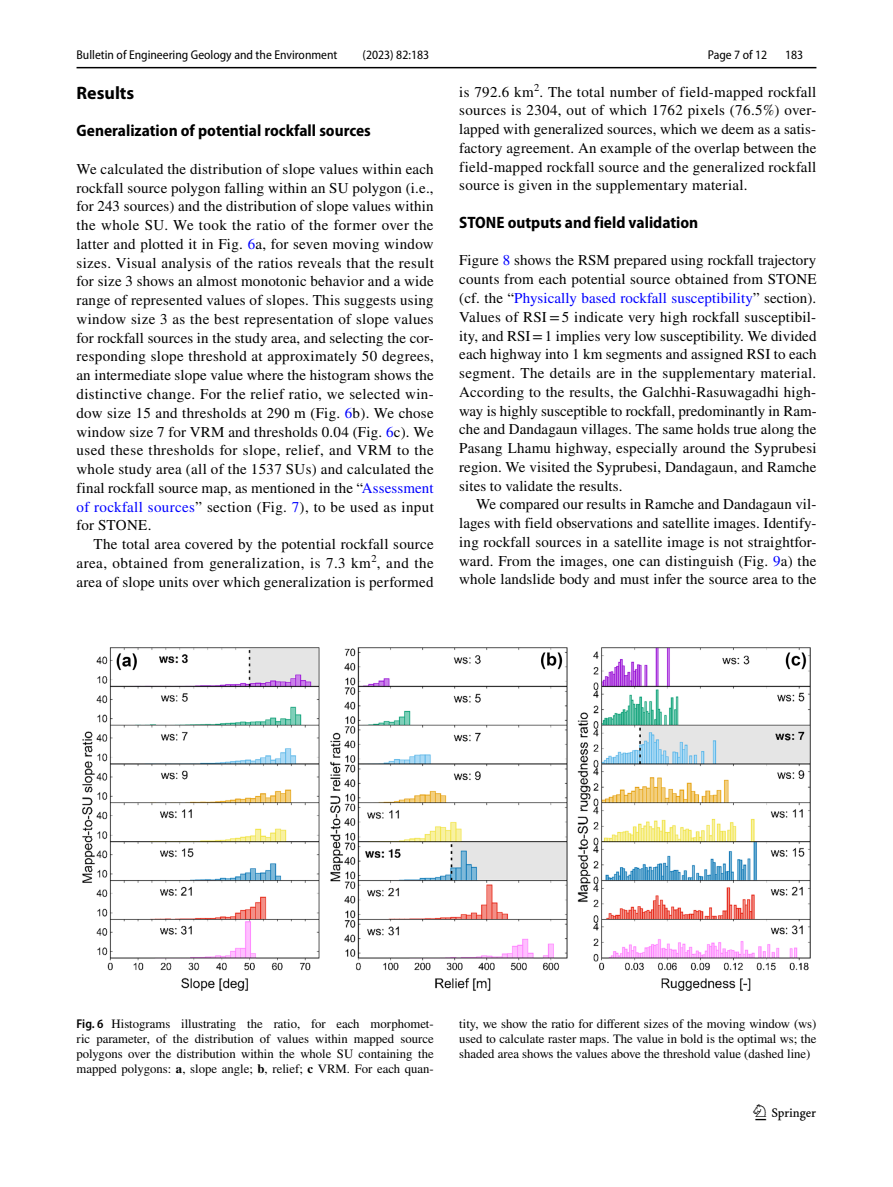
<style>
.page{position:relative;width:893px;height:1187px;background:#fff}
.page>*{position:absolute;margin:0;border:0;box-sizing:border-box;transform-origin:0 0}
.t1{font:22.5px "Springnew Regular 3";color:#000}
.t2{font:700 18px "Myriad Pro";color:#000}
.t3{font:700 semi-condensed 16.5px "Myriad Pro";color:#000}
.t4{font:15px/18.8px "STIX";letter-spacing:.015em;color:#000;text-align:justify}
.t5{font:12.75px/15px "STIX";color:#000;text-align:justify}
.t6{font:semi-condensed 12.75px "Myriad Pro";color:#000}
.s1{color:#00f}
.s2{font-family:"Myriad Pro";font-weight:600;font-stretch:semi-condensed}
.s3{font-weight:700}
</style>
<div class="page">
<hr style="left:77px;top:67px;width:739px;height:1px;background:#000">
<img style="left:82px;top:647px;width:729px;height:344px">
<p class="t6" style="left:77px;top:48px;width:263px">Bulletin of Engineering Geology and the Environment</p>
<p class="t6" style="left:363px;top:48px;width:68px">(2023) 82:183</p>
<p class="t2" style="left:77px;top:81px;width:59px">Results</p>
<p class="t3" style="left:77px;top:122px;width:296px">Generalization of potential rockfall sources</p>
<p class="t4" style="left:77px;top:160px;width:359px">We calculated the distribution of slope values within each rockfall source polygon falling within an SU polygon (i.e., for 243 sources) and the distribution of slope values within the whole SU. We took the ratio of the former over the latter and plotted it in Fig. <span class="s1">6</span>a, for seven moving window sizes. Visual analysis of the ratios reveals that the result for size 3 shows an almost monotonic behavior and a wide range of represented values of slopes. This suggests using window size 3 as the best representation of slope values for rockfall sources in the study area, and selecting the cor&shy;responding slope threshold at approximately 50 degrees, an intermediate slope value where the histogram shows the distinctive change. For the relief ratio, we selected win&shy;dow size 15 and thresholds at 290 m (Fig. <span class="s1">6</span>b). We chose window size 7 for VRM and thresholds 0.04 (Fig. <span class="s1">6</span>c). We used these thresholds for slope, relief, and VRM to the whole study area (all of the 1537 SUs) and calculated the final rockfall source map, as mentioned in the “<span class="s1">Assessment of rockfall sources</span>” section (Fig. <span class="s1">7</span>), to be used as input for STONE.</p>
<p class="t4" style="left:77px;top:535px;width:359px;text-indent:17px">The total area covered by the potential rockfall source area, obtained from generalization, is 7.3 km<sup>2</sup>, and the area of slope units over which generalization is performed</p>
<p class="t6" style="left:708px;top:48px;width:61px">Page 7 of 12</p>
<p class="t6" style="left:785px;top:48px;width:20px">183</p>
<p class="t4" style="left:459px;top:83px;width:359px">is 792.6 km<sup>2</sup>. The total number of field-mapped rockfall sources is 2304, out of which 1762 pixels (76.5%) over&shy;lapped with generalized sources, which we deem as a satis&shy;factory agreement. An example of the overlap between the field-mapped rockfall source and the generalized rockfall source is given in the supplementary material.</p>
<p class="t3" style="left:459px;top:213px;width:241px">STONE outputs and field validation</p>
<p class="t4" style="left:459px;top:252px;width:359px">Figure <span class="s1">8</span> shows the RSM prepared using rockfall trajectory counts from each potential source obtained from STONE (cf. the “<span class="s1">Physically based rockfall susceptibility</span>” section).<br>Values of RSI=5 indicate very high rockfall susceptibil&shy;ity, and RSI=1 implies very low susceptibility. We divided each highway into 1 km segments and assigned RSI to each segment. The details are in the supplementary material.<br>According to the results, the Galchhi-Rasuwagadhi high&shy;way is highly susceptible to rockfall, predominantly in Ram&shy;che and Dandagaun villages. The same holds true along the Pasang Lhamu highway, especially around the Syprubesi region. We visited the Syprubesi, Dandagaun, and Ramche sites to validate the results.</p>
<p class="t4" style="left:459px;top:496px;width:359px;text-indent:17px">We compared our results in Ramche and Dandagaun vil&shy;lages with field observations and satellite images. Identify&shy;ing rockfall sources in a satellite image is not straightfor&shy;ward. From the images, one can distinguish (Fig. <span class="s1">9</span>a) the whole landslide body and must infer the source area to the</p>
<p class="t5" style="left:77px;top:1016px;width:359px"><span class="s2">Fig. 6</span> Histograms illustrating the ratio, for each morphomet&shy;ric parameter, of the distribution of values within mapped source polygons over the distribution within the whole SU containing the mapped polygons: <span class="s3">a</span>, slope angle; <span class="s3">b</span>, relief; <span class="s3">c</span> VRM. For each quan-</p>
<p class="t5" style="left:459px;top:1016px;width:359px">tity, we show the ratio for different sizes of the moving window (ws) used to calculate raster maps. The value in bold is the optimal ws; the shaded area shows the values above the threshold value (dashed line)</p>
<h1 class="t1" style="left:755px;top:1104px;width:62px">1 3</h1>
</div>
